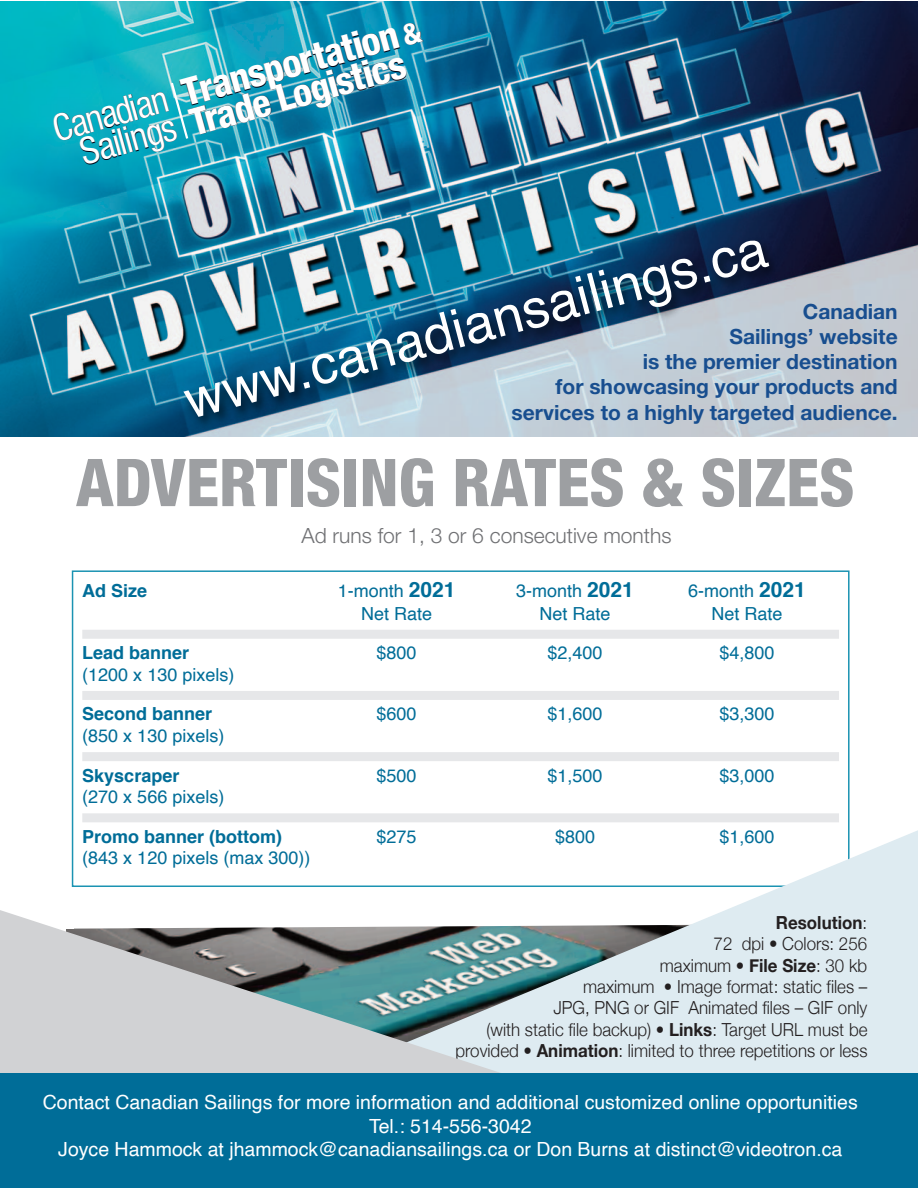
<style>
.page{position:relative;width:918px;height:1188px;background:#fff}
.page>*{position:absolute;margin:0;border:0;box-sizing:border-box;transform-origin:0 0}
.t1{font:800 condensed 66px "Helvetica Neue LT Std";color:#9d9fa2}
.t2{font:54px "Helvetica";color:#fff}
.t3{font:800 condensed 37.95px "Helvetica Neue LT Std";color:#fff}
.t4{font:700 21px/25.2px "Helvetica Neue LT Std";color:#184e8f;text-align:right}
.t5{font:300 21px "Helvetica Neue LT Std";color:#6f7073}
.t6{font:19.5px/23.4px "Helvetica";color:#fff;text-align:center}
.t7{font:300 18px/21.5px "Helvetica Neue";color:#231f20;text-align:right;scale:.94 1}
.t8{font:18px "Helvetica";color:#006d98}
.t9{font:700 18px "Helvetica";color:#006d98}
.s1{font-weight:400;font-size:37.2px}
.s2{font-size:29.25px}
.s3{font-weight:700;font-size:21px}
.s4{font-weight:700}
</style>
<div class="page">
<img style="left:0;top:1px;width:918px;height:435px">
<img style="left:109px;top:69px;width:809px;height:368px">
<div style="left:82px;top:630px;width:757px;height:9px;background:#e6e7e9"></div>
<div style="left:82px;top:691px;width:757px;height:9px;background:#e6e7e9"></div>
<div style="left:82px;top:752px;width:757px;height:9px;background:#e6e7e9"></div>
<div style="left:82px;top:813px;width:757px;height:9px;background:#e6e7e9"></div>
<svg style="left:71px;top:830px;width:847px;height:244px"></svg>
<svg style="left:0;top:874px;width:808px;height:200px"></svg>
<div style="left:0;top:1074px;width:918px;height:114px;background:#006d98"></div>
<p class="t3" style="left:49px;top:113px;width:382px;rotate:-15deg"><span class="s1">Canadian</span> Transportation <span class="s2">&amp;</span></p>
<p class="t3" style="left:77px;top:137px;width:338px;rotate:-15deg"><span class="s1">Sailings</span> Trade Logistics</p>
<p class="t2" style="left:180px;top:380px;width:602px;rotate:-15deg">www.canadiansailings.ca</p>
<p class="t1" style="left:76px;top:456px;width:780px">ADVERTISING RATES &amp; SIZES</p>
<p class="t4" style="left:512px;top:301px;width:388px">Canadian<br>Sailings’ website<br>is the premier destination<br>for showcasing your products and services to a highly targeted audience.</p>
<p class="t5" style="left:302px;top:523px;width:371px">Ad runs for 1, 3 or 6 consecutive months</p>
<p class="t9" style="left:82px;top:583px;width:67px">Ad Size</p>
<p class="t8" style="left:338px;top:583px;width:119px">1-month <span class="s3">2021</span></p>
<p class="t8" style="left:516px;top:583px;width:119px">3-month <span class="s3">2021</span></p>
<p class="t8" style="left:688px;top:583px;width:119px">6-month <span class="s3">2021</span></p>
<p class="t8" style="left:361px;top:606px;width:73px">Net Rate</p>
<p class="t8" style="left:540px;top:606px;width:73px">Net Rate</p>
<p class="t8" style="left:712px;top:606px;width:73px">Net Rate</p>
<p class="t9" style="left:82px;top:645px;width:109px">Lead banner</p>
<p class="t8" style="left:377px;top:645px;width:42px">$800</p>
<p class="t8" style="left:548px;top:645px;width:57px">$2,400</p>
<p class="t8" style="left:720px;top:645px;width:57px">$4,800</p>
<p class="t8" style="left:82px;top:667px;width:154px">(1200 x 130 pixels)</p>
<p class="t9" style="left:82px;top:707px;width:132px">Second banner</p>
<p class="t8" style="left:377px;top:707px;width:42px">$600</p>
<p class="t8" style="left:548px;top:707px;width:57px">$1,600</p>
<p class="t8" style="left:720px;top:707px;width:57px">$3,300</p>
<p class="t8" style="left:82px;top:728px;width:144px">(850 x 130 pixels)</p>
<p class="t9" style="left:82px;top:768px;width:99px">Skyscraper</p>
<p class="t8" style="left:377px;top:768px;width:42px">$500</p>
<p class="t8" style="left:548px;top:768px;width:57px">$1,500</p>
<p class="t8" style="left:720px;top:768px;width:57px">$3,000</p>
<p class="t8" style="left:82px;top:789px;width:144px">(270 x 566 pixels)</p>
<p class="t9" style="left:82px;top:829px;width:201px">Promo banner (bottom)</p>
<p class="t8" style="left:377px;top:829px;width:42px">$275</p>
<p class="t8" style="left:555px;top:829px;width:42px">$800</p>
<p class="t8" style="left:720px;top:829px;width:57px">$1,600</p>
<p class="t8" style="left:82px;top:851px;width:230px">(843 x 120 pixels (max 300))</p>
<p class="t7" style="left:456px;top:911px;width:440px"><span class="s4">Resolution</span>:<br>72 dpi • Colors: 256<br>maximum • <span class="s4">File Size</span>: 30 kb<br>maximum • Image format: static files –<br>JPG, PNG or GIF Animated files – GIF only<br>(with static file backup) • <span class="s4">Links</span>: Target URL must be provided • <span class="s4">Animation</span>: limited to three repetitions or less</p>
<p class="t6" style="left:43px;top:1092px;width:817px">Contact Canadian Sailings for more information and additional customized online opportunities</p>
<p class="t6" style="left:58px;top:1116px;width:786px">Tel.: 514-556-3042<br>Joyce Hammock at jhammock@canadiansailings.ca or Don Burns at distinct@videotron.ca</p>
</div>
